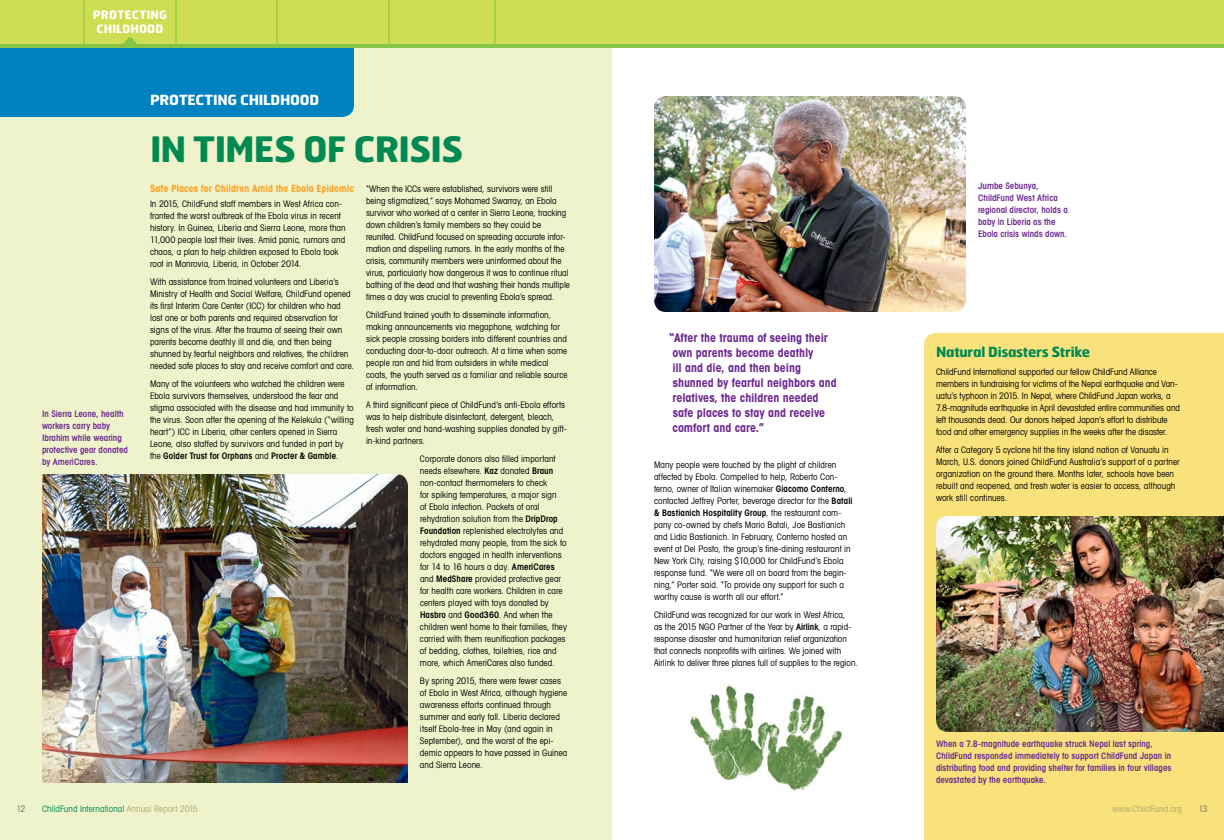
<style>
.page{position:relative;width:1224px;height:840px;background:#fff}
.page>*{position:absolute;margin:0;border:0;box-sizing:border-box;transform-origin:0 0}
.t1{font:700 35px "Hermes FB";letter-spacing:-.03em;color:#008a52}
.t2{font:700 14px "Hermes FB";letter-spacing:-.02em;color:#008a52}
.t3{font:700 14px "Hermes FB";letter-spacing:-.02em;color:#fff}
.t4{font:700 condensed 12px/15px "Avant Garde";letter-spacing:-.005em;color:#6f2c91}
.t5{font:700 11.5px/13.9px "Hermes FB";letter-spacing:.005em;color:#fff;text-align:center}
.t6{font:700 condensed 10px "Avant Garde";letter-spacing:-.005em;color:#faa42c}
.t7{font:condensed 9px/12px "Avant Garde";letter-spacing:.005em;color:#000}
.t8{font:600 condensed 9px/12px "Avant Garde";letter-spacing:.005em;color:#6f2c91}
.t9{font:condensed 9px "Avant Garde";letter-spacing:.005em;color:#008a52}
.t10{font:condensed 9px "Avant Garde";letter-spacing:.005em;color:#b0aa70}
.t11{font:condensed 9px "Avant Garde";color:#717073}
.s1{font-weight:600}
.s2{color:#b0aa70}
</style>
<div class="page">
<div style="left:0;top:39px;width:612px;height:801px;background:#eef3cb"></div>
<div style="left:924px;top:333px;width:300px;height:507px;background:#f9e17b"></div>
<img style="left:42px;top:474px;width:366px;height:309px">
<img style="left:654px;top:96px;width:312px;height:216px">
<img style="left:936px;top:516px;width:288px;height:216px">
<img style="left:690px;top:685px;width:152px;height:106px">
<div style="left:612px;top:0;width:612px;height:44px;background:#cede54"></div>
<hr style="left:0;top:44px;width:1224px;height:4px;background:#85c446">
<div style="left:0;top:0;width:612px;height:44px;background:#cede54"></div>
<hr style="left:84px;top:0;width:1px;height:44px;background:#85c446">
<hr style="left:176px;top:0;width:1px;height:44px;background:#85c446">
<hr style="left:388px;top:0;width:2px;height:44px;background:#85c446">
<hr style="left:495px;top:0;width:1px;height:44px;background:#85c446">
<hr style="left:276px;top:0;width:2px;height:44px;background:#85c446">
<svg style="left:0;top:36px;width:354px;height:81px;background:#1a8eaf"></svg>
<p class="t5" style="left:93px;top:8px;width:76px">PROTECTING<br>CHILDHOOD</p>
<h2 class="t3" style="left:150px;top:91px;width:171px">PROTECTING CHILDHOOD</h2>
<p class="t8" style="left:42px;top:408px;width:88px">In Sierra Leone, health workers carry baby<br>Ibrahim while wearing protective gear donated by AmeriCares.</p>
<h1 class="t1" style="left:150px;top:126px;width:315px">IN TIMES OF CRISIS</h1>
<p class="t6" style="left:150px;top:182px;width:205px">Safe Places for Children Amid the Ebola Epidemic</p>
<p class="t7" style="left:150px;top:198px;width:197px">In 2015, ChildFund staff members in West Africa con&shy;fronted the worst outbreak of the Ebola virus in recent history. In Guinea, Liberia and Sierra Leone, more than 11,000 people lost their lives. Amid panic, rumors and chaos, a plan to help children exposed to Ebola took root in Monrovia, Liberia, in October 2014.</p>
<p class="t7" style="left:150px;top:276px;width:206px">With assistance from trained volunteers and Liberia’s Ministry of Health and Social Welfare, ChildFund opened its first Interim Care Center (ICC) for children who had lost one or both parents and required observation for signs of the virus. After the trauma of seeing their own parents become deathly ill and die, and then being shunned by fearful neighbors and relatives, the children needed safe places to stay and receive comfort and care.</p>
<p class="t7" style="left:150px;top:378px;width:206px">Many of the volunteers who watched the children were Ebola survivors themselves, understood the fear and stigma associated with the disease and had immunity to the virus. Soon after the opening of the Kelekula (“willing heart”) ICC in Liberia, other centers opened in Sierra Leone, also staffed by survivors and funded in part by the <span class="s1">Golder Trust for Orphans</span> and <span class="s1">Procter &amp; Gamble</span>.</p>
<p class="t7" style="left:366px;top:183px;width:205px">“When the ICCs were established, survivors were still being stigmatized,” says Mohamed Swarray, an Ebola survivor who worked at a center in Sierra Leone, tracking down children’s family members so they could be reunited. ChildFund focused on spreading accurate infor&shy;mation and dispelling rumors. In the early months of the crisis, community members were uninformed about the virus, particularly how dangerous it was to continue ritual bathing of the dead and that washing their hands multiple times a day was crucial to preventing Ebola’s spread.</p>
<p class="t7" style="left:366px;top:308px;width:203px">ChildFund trained youth to disseminate information, making announcements via megaphone, watching for sick people crossing borders into different countries and conducting door-to-door outreach. At a time when some people ran and hid from outsiders in white medical coats, the youth served as a familiar and reliable source of information.</p>
<p class="t7" style="left:366px;top:398px;width:202px">A third significant piece of ChildFund’s anti-Ebola efforts was to help distribute disinfectant, detergent, bleach, fresh water and hand-washing supplies donated by gift&shy;in-kind partners.</p>
<p class="t7" style="left:420px;top:452px;width:149px">Corporate donors also filled important needs elsewhere. <span class="s1">Kaz</span> donated <span class="s1">Braun </span>non-contact thermometers to check<br>for spiking temperatures, a major sign<br>of Ebola infection. Packets of oral rehydration solution from the <span class="s1">DripDrop Foundation</span> replenished electrolytes and rehydrated many people, from the sick to doctors engaged in health interventions for 14 to 16 hours a day. <span class="s1">AmeriCares </span>and <span class="s1">MedShare</span> provided protective gear for health care workers. Children in care centers played with toys donated by <span class="s1">Hasbro</span> and <span class="s1">Good360</span>. And when the children went home to their families, they carried with them reunification packages of bedding, clothes, toiletries, rice and more, which AmeriCares also funded.</p>
<p class="t7" style="left:420px;top:674px;width:149px">By spring 2015, there were fewer cases of Ebola in West Africa, although hygiene awareness efforts continued through summer and early fall. Liberia declared itself Ebola-free in May (and again in September), and the worst of the epi&shy;demic appears to have passed in Guinea and Sierra Leone.</p>
<h3 class="t4" style="left:669px;top:330px;width:169px">“After the trauma of seeing their own parents become deathly<br>ill and die, and then being shunned by fearful neighbors and relatives, the children needed safe places to stay and receive comfort and care.”</h3>
<p class="t7" style="left:654px;top:459px;width:200px">Many people were touched by the plight of children affected by Ebola. Compelled to help, Roberto Con&shy;terno, owner of Italian winemaker <span class="s1">Giacomo Conterno</span>, contacted Jeffrey Porter, beverage director for the <span class="s1">Batali &amp; Bastianich Hospitality Group</span>, the restaurant com&shy;pany co-owned by chefs Mario Batali, Joe Bastianich and Lidia Bastianich. In February, Conterno hosted an event at Del Posto, the group’s fine-dining restaurant in New York City, raising $10,000 for ChildFund’s Ebola response fund. “We were all on board from the begin&shy;ning,” Porter said. “To provide any support for such a worthy cause is worth all our effort.”</p>
<p class="t7" style="left:654px;top:609px;width:205px">ChildFund was recognized for our work in West Africa,<br>as the 2015 NGO Partner of the Year by <span class="s1">Airlink</span>, a rapid&shy;response disaster and humanitarian relief organization that connects nonprofits with airlines. We joined with Airlink to deliver three planes full of supplies to the region.</p>
<p class="t8" style="left:978px;top:180px;width:91px">Jumbe Sebunya,<br>ChildFund West Africa regional director, holds a baby in Liberia as the<br>Ebola crisis winds down.</p>
<h2 class="t2" style="left:936px;top:343px;width:156px">Natural Disasters Strike</h2>
<p class="t7" style="left:936px;top:366px;width:246px">ChildFund International supported our fellow ChildFund Alliance members in fundraising for victims of the Nepal earthquake and Van&shy;uatu’s typhoon in 2015. In Nepal, where ChildFund Japan works, a 7.8-magnitude earthquake in April devastated entire communities and left thousands dead. Our donors helped Japan’s effort to distribute food and other emergency supplies in the weeks after the disaster.</p>
<p class="t7" style="left:936px;top:444px;width:245px">After a Category 5 cyclone hit the tiny island nation of Vanuatu in March, U.S. donors joined ChildFund Australia’s support of a partner organization on the ground there. Months later, schools have been rebuilt and reopened, and fresh water is easier to access, although work still continues.</p>
<p class="t8" style="left:936px;top:738px;width:237px">When a 7.8-magnitude earthquake struck Nepal last spring, ChildFund responded immediately to support ChildFund Japan in distributing food and providing shelter for families in four villages devastated by the earthquake.</p>
<p class="t11" style="left:16px;top:803px;width:11px">12</p>
<p class="t9" style="left:42px;top:803px;width:157px">ChildFund International <span class="s2">Annual Report 2015</span></p>
<p class="t10" style="left:1112px;top:803px;width:71px">www.ChildFund.org</p>
<p class="t11" style="left:1198px;top:803px;width:11px">13</p>
</div>
